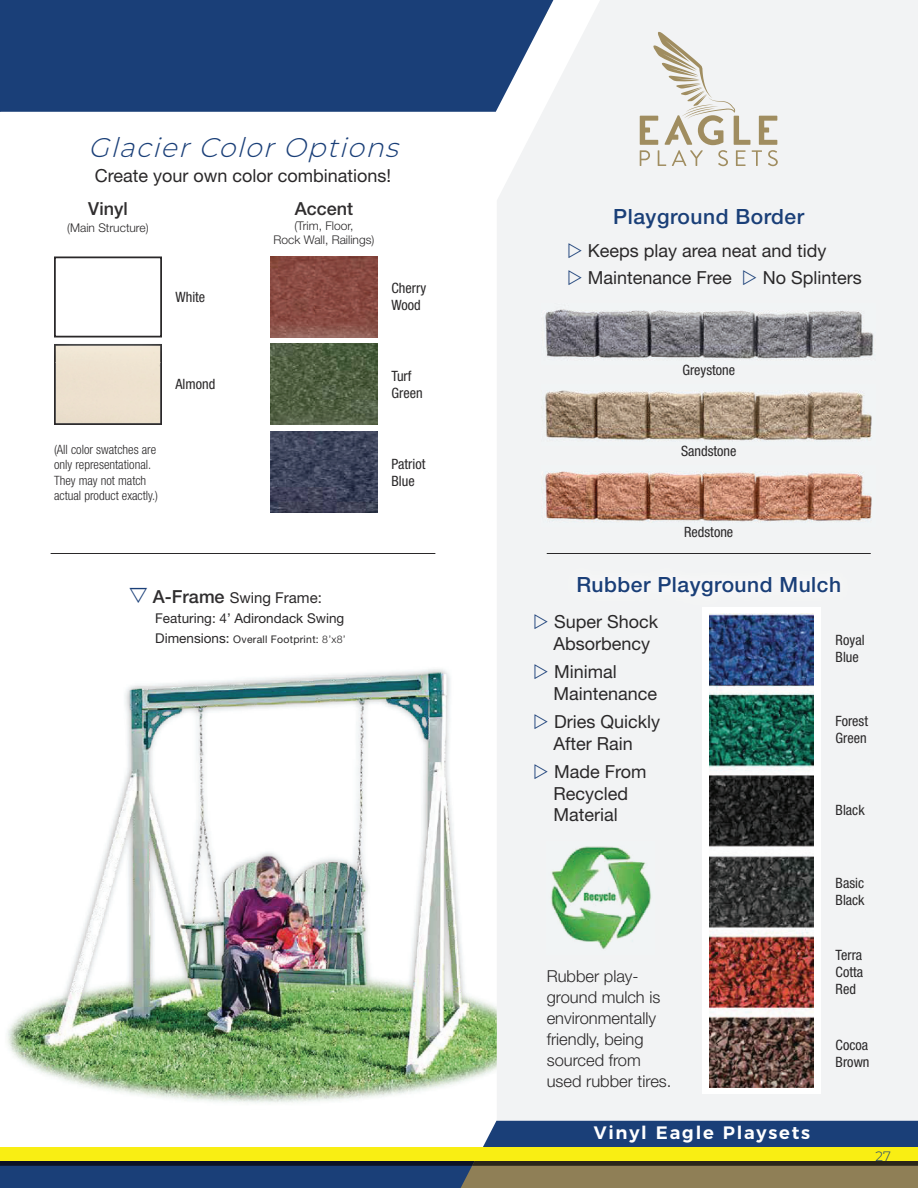
<style>
.page{position:relative;width:918px;height:1188px;background:#fff}
.page>*{position:absolute;margin:0;border:0;box-sizing:border-box;transform-origin:0 0}
.t1{font:italic 300 27px "Montserrat";color:#1a3f78}
.t2{font:500 21px "Helvetica Neue LT Std";letter-spacing:.025em;color:#1a3f78}
.t3{font:18px/21.6px "Helvetica Neue LT Std";color:#2a2829}
.t4{font:600 18px "Montserrat";letter-spacing:.1em;color:#fff}
.t5{font:500 18px "Helvetica Neue LT Std";color:#302e2f}
.t6{font:300 16.5px/21px "Helvetica Neue LT Std";color:#2a2829}
.t7{font:15px "Helvetica Neue LT Std";color:#2a2829}
.t8{font:condensed 14.25px/17.1px "Helvetica Neue LT Std";color:#2a2829}
.t9{font:13.5px "Helvetica Neue LT Std";color:#2a2829}
.t10{font:300 13.5px "Montserrat";color:#1a3f78}
.t11{font:300 condensed 12.9px/15.5px "Helvetica Neue LT Std";color:#2a2829}
.t12{font:300 12px/14.4px "Helvetica Neue LT Std";color:#2a2829;text-align:center}
.t13{font:10.5px "Helvetica Neue LT Std";letter-spacing:.025em;color:#2a2829}
.s1{font-weight:500;font-size:18px;color:#302e2f}
.s2{font-size:13.5px}
.s3{font-weight:300}
</style>
<div class="page">
<svg style="left:0;top:1161px;width:918px;height:27px;background:#173669"></svg>
<div style="left:0;top:1148px;width:918px;height:13px;background:#f9ee13"></div>
<svg style="left:413px;top:1121px;width:505px;height:67px"></svg>
<img style="left:7px;top:669px;width:490px;height:434px">
<div style="left:497px;top:0;width:421px;height:1121px;background:#f2f3f4"></div>
<div style="left:0;top:0;width:553px;height:112px;background:#1a3f78"></div>
<img style="left:542px;top:466px;width:334px;height:61px">
<div style="left:54px;top:363px;width:108px;height:62px;background:#ede1ce"></div>
<img style="left:270px;top:256px;width:108px;height:62px">
<img style="left:54px;top:344px;width:108px;height:19px">
<div style="left:56px;top:346px;width:104px;height:17px;background:#f1e6d4"></div>
<svg style="left:54px;top:256px;width:108px;height:82px"></svg>
<img style="left:542px;top:385px;width:334px;height:61px">
<img style="left:542px;top:304px;width:334px;height:60px">
<div style="left:702px;top:608px;width:119px;height:486px;background:#fff"></div>
<img style="left:709px;top:613px;width:105px;height:475px">
<img style="left:270px;top:318px;width:108px;height:26px">
<img style="left:270px;top:344px;width:108px;height:62px">
<img style="left:270px;top:406px;width:108px;height:26px">
<img style="left:270px;top:432px;width:108px;height:81px">
<img style="left:547px;top:841px;width:108px;height:113px">
<hr style="left:51px;top:553px;width:384px;height:1px;background:#2a2829">
<hr style="left:547px;top:553px;width:324px;height:1px;background:#2a2829">
<div style="left:614px;top:7px;width:189px;height:185px;background:#f2f3f4"></div>
<svg style="left:640px;top:27px;width:138px;height:139px"></svg>
<div style="left:565px;top:565px;width:287px;height:44px;background:#f3f4f4"></div>
<img style="left:702px;top:608px;width:119px;height:1px">
<svg style="left:535px;top:614px;width:13px;height:15px"></svg>
<svg style="left:535px;top:664px;width:13px;height:15px"></svg>
<svg style="left:535px;top:714px;width:13px;height:15px"></svg>
<svg style="left:535px;top:764px;width:13px;height:15px"></svg>
<svg style="left:569px;top:243px;width:13px;height:15px"></svg>
<svg style="left:569px;top:270px;width:13px;height:15px"></svg>
<svg style="left:743px;top:270px;width:13px;height:15px"></svg>
<h1 class="t1" style="left:88px;top:136px;width:318px">Glacier Color Options</h1>
<p class="t3" style="left:95px;top:166px;width:298px">Create your own color combinations!</p>
<p class="t5" style="left:88px;top:202px;width:41px">Vinyl</p>
<p class="t12" style="left:67px;top:221px;width:83px">(Main Structure)</p>
<p class="t8" style="left:176px;top:288px;width:31px">White</p>
<p class="t5" style="left:295px;top:202px;width:60px">Accent</p>
<p class="t12" style="left:274px;top:219px;width:102px">(Trim, Floor,<br>Rock Wall, Railings)</p>
<p class="t8" style="left:391px;top:280px;width:36px">Cherry<br>Wood</p>
<p class="t8" style="left:176px;top:376px;width:41px">Almond</p>
<p class="t8" style="left:392px;top:367px;width:33px">Turf<br>Green</p>
<p class="t11" style="left:54px;top:442px;width:106px">(All color swatches are only representational.<br>They may not match actual product exactly.)</p>
<p class="t8" style="left:392px;top:455px;width:35px">Patriot<br>Blue</p>
<p class="t7" style="left:153px;top:593px;width:170px"><span class="s1">A-Frame</span> Swing Frame:</p>
<p class="t9" style="left:155px;top:614px;width:191px">Featuring: 4’ Adirondack Swing</p>
<p class="t13" style="left:155px;top:635px;width:192px"><span class="s2">Dimensions:</span> Overall Footprint: <span class="s3">8’x8’</span></p>
<p class="t2" style="left:613px;top:209px;width:192px">Playground Border</p>
<p class="t3" style="left:588px;top:238px;width:240px;line-height:27.3px">Keeps play area neat and tidy<br>Maintenance Free</p>
<p class="t3" style="left:763px;top:268px;width:100px">No Splinters</p>
<p class="t8" style="left:682px;top:361px;width:54px">Greystone</p>
<p class="t8" style="left:681px;top:442px;width:57px">Sandstone</p>
<p class="t8" style="left:684px;top:523px;width:51px">Redstone</p>
<p class="t2" style="left:576px;top:577px;width:266px">Rubber Playground Mulch</p>
<p class="t3" style="left:554px;top:612px;width:106px">Super Shock<br>Absorbency</p>
<p class="t3" style="left:554px;top:662px;width:105px">Minimal<br>Maintenance</p>
<p class="t3" style="left:554px;top:712px;width:108px">Dries Quickly<br>After Rain</p>
<p class="t3" style="left:554px;top:762px;width:94px">Made From<br>Recycled<br>Material</p>
<p class="t8" style="left:836px;top:631px;width:31px">Royal<br>Blue</p>
<p class="t8" style="left:836px;top:712px;width:34px">Forest<br>Green</p>
<p class="t8" style="left:836px;top:802px;width:31px">Black</p>
<p class="t6" style="left:547px;top:967px;width:126px">Rubber play&shy;ground mulch is environmentally friendly, being sourced from used rubber tires.</p>
<p class="t4" style="left:594px;top:1123px;width:218px">Vinyl Eagle Playsets</p>
<p class="t8" style="left:836px;top:874px;width:31px">Basic<br>Black</p>
<p class="t8" style="left:836px;top:947px;width:29px;text-align:justify">Terra Cotta Red</p>
<p class="t8" style="left:836px;top:1036px;width:35px">Cocoa<br>Brown</p>
<p class="t10" style="left:876px;top:1150px;width:17px">27</p>
</div>
